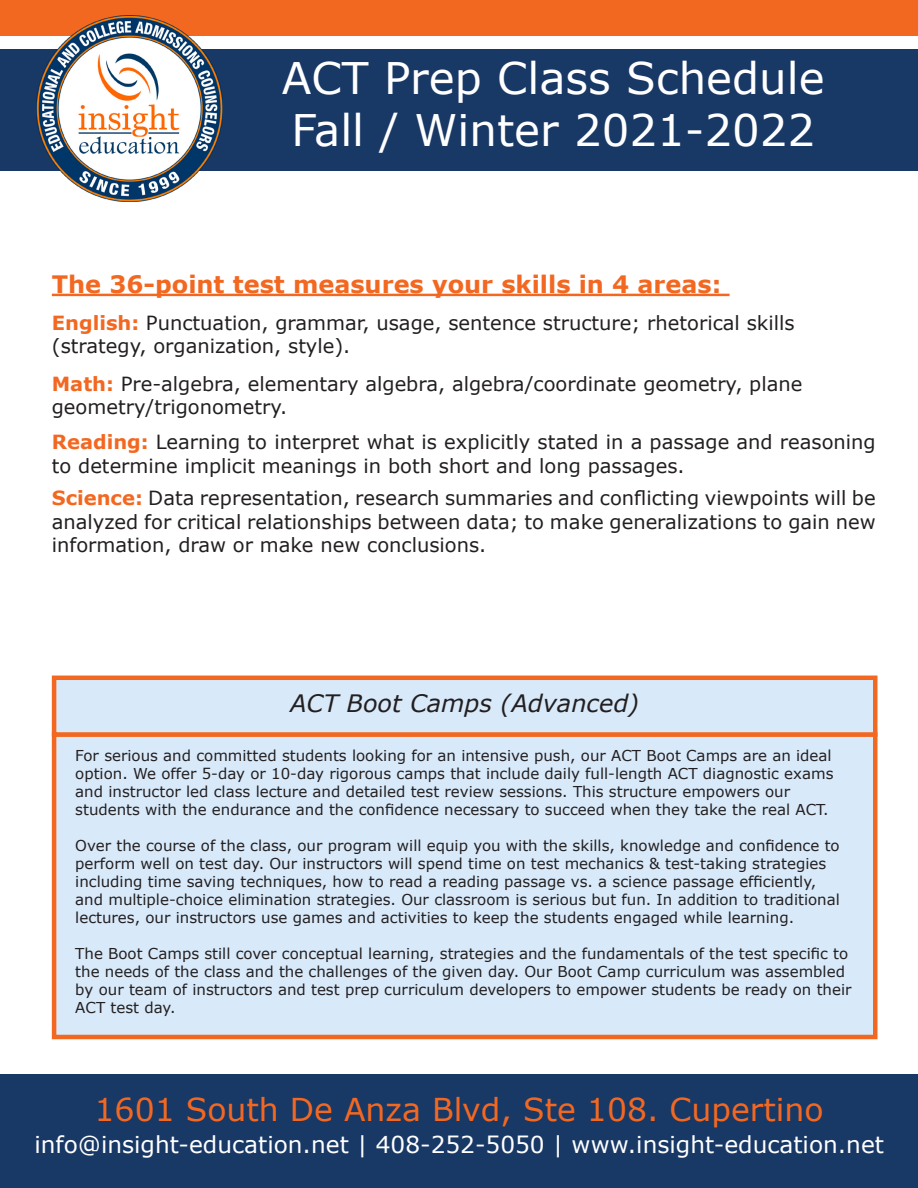
<style>
.page{position:relative;width:918px;height:1188px;background:#fff}
.page>*{position:absolute;margin:0;border:0;box-sizing:border-box;transform-origin:0 0}
.t1{font:43.5px "Verdana";color:#fff}
.t2{font:31.5px "Verdana";color:#f36821}
.t3{font:700 24px "Verdana";color:#f36821}
.t4{font:italic 24px "Verdana";color:#231f20}
.t5{font:23.25px "Verdana";color:#fff}
.t6{font:19.5px/23.4px "Verdana";color:#231f20}
.t7{font:15px/18px "Verdana";color:#231f20}
.s1{font-weight:700;color:#f36821}
</style>
<div class="page">
<div style="left:0;top:0;width:918px;height:36px;background:#f36821"></div>
<div style="left:0;top:49px;width:918px;height:122px;background:#183866"></div>
<img style="left:36px;top:16px;width:187px;height:186px">
<div style="left:1px;top:1074px;width:917px;height:114px;background:#183866"></div>
<hr style="left:52px;top:294px;width:678px;height:2px;background:#f36821">
<div style="left:52px;top:732px;width:826px;height:307px;background:#d8e9f9;border:4px solid #f36821"></div>
<div style="left:52px;top:676px;width:826px;height:61px;background:#d8e9f9;border:4px solid #f36821"></div>
<p class="t1" style="left:282px;top:49px;width:544px">ACT Prep Class Schedule</p>
<p class="t1" style="left:291px;top:101px;width:525px">Fall / Winter 2021-2022</p>
<p class="t3" style="left:52px;top:269px;width:671px">The 36-point test measures your skills in 4 areas:</p>
<p class="t6" style="left:52px;top:311px;width:744px"><span class="s1">English:</span> Punctuation, grammar, usage, sentence structure; rhetorical skills</p>
<p class="t6" style="left:52px;top:334px;width:300px">(strategy, organization, style).</p>
<p class="t6" style="left:52px;top:372px;width:752px"><span class="s1">Math:</span> Pre-algebra, elementary algebra, algebra/coordinate geometry, plane</p>
<p class="t6" style="left:52px;top:395px;width:237px">geometry/trigonometry.</p>
<p class="t6" style="left:52px;top:430px;width:825px"><span class="s1">Reading:</span> Learning to interpret what is explicitly stated in a passage and reasoning to determine implicit meanings in both short and long passages.</p>
<p class="t6" style="left:52px;top:486px;width:825px"><span class="s1">Science:</span> Data representation, research summaries and conflicting viewpoints will be</p>
<p class="t6" style="left:52px;top:510px;width:825px">analyzed for critical relationships between data; to make generalizations to gain new</p>
<p class="t6" style="left:52px;top:533px;width:436px">information, draw or make new conclusions.</p>
<p class="t4" style="left:290px;top:688px;width:351px">ACT Boot Camps (Advanced)</p>
<p class="t7" style="left:75px;top:746px;width:760px">For serious and committed students looking for an intensive push, our ACT Boot Camps are an ideal option. We offer 5-day or 10-day rigorous camps that include daily full-length ACT diagnostic exams and instructor led class lecture and detailed test review sessions. This structure empowers our students with the endurance and the confidence necessary to succeed when they take the real ACT.</p>
<p class="t7" style="left:75px;top:836px;width:766px">Over the course of the class, our program will equip you with the skills, knowledge and confidence to perform well on test day. Our instructors will spend time on test mechanics &amp; test-taking strategies including time saving techniques, how to read a reading passage vs. a science passage efficiently, and multiple-choice elimination strategies. Our classroom is serious but fun. In addition to traditional lectures, our instructors use games and activities to keep the students engaged while learning.</p>
<p class="t7" style="left:75px;top:944px;width:778px">The Boot Camps still cover conceptual learning, strategies and the fundamentals of the test specific to the needs of the class and the challenges of the given day. Our Boot Camp curriculum was assembled by our team of instructors and test prep curriculum developers to empower students be ready on their ACT test day.</p>
<p class="t2" style="left:95px;top:1088px;width:730px">1601 South De Anza Blvd, Ste 108. Cupertino</p>
<p class="t5" style="left:34px;top:1128px;width:851px">info@insight-education.net | 408-252-5050 | www.insight-education.net</p>
</div>
